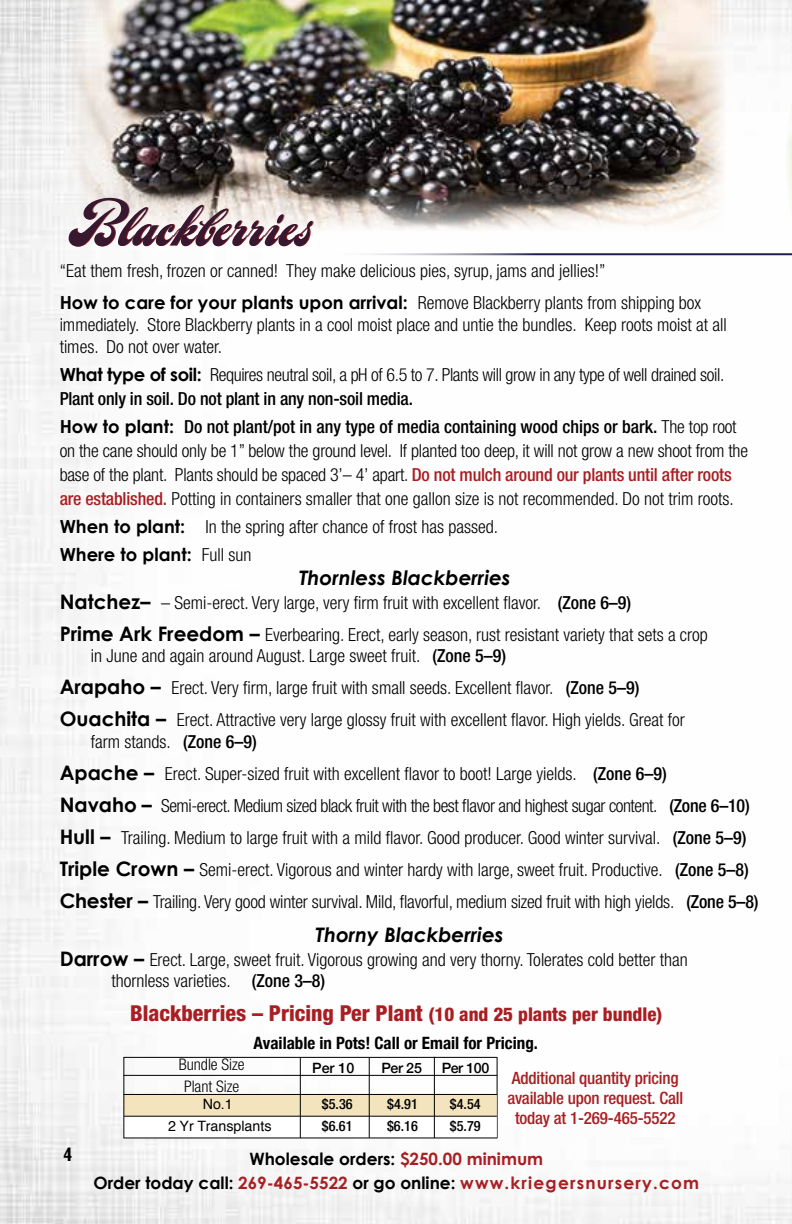
<style>
.page{position:relative;width:792px;height:1224px;background:#fff}
.page>*{position:absolute;margin:0;border:0;box-sizing:border-box;transform-origin:0 0}
.t1{font:50.2px "LHF Chicago Script";letter-spacing:.02em;color:#37182f}
.t2{font:800 condensed 22px "Helvetica Neue LT Std";color:#a91e22}
.t3{font:italic 700 20px "Century Gothic";color:#000}
.t4{font:700 condensed 20px "Gill Sans Nova";color:#000}
.t5{font:300 condensed 18px/32px "Helvetica Neue LT Std";color:#000}
.t6{font:300 condensed 18px/24px "Helvetica Neue LT Std";letter-spacing:-.02em;color:#000}
.t7{font:700 18px "Century Gothic";color:#000}
.t8{font:500 condensed 17px/20px "Helvetica Neue LT Std";letter-spacing:-.01em;color:#a91e22;text-align:center}
.t9{font:700 17px "Century Gothic";color:#a91e22}
.t10{font:700 condensed 17px "Helvetica Neue";color:#000}
.t11{font:700 17px "Century Gothic";color:#000}
.t12{font:300 condensed 16px "Helvetica Neue LT Std";color:#000}
.t13{font:500 condensed 14.2px "Helvetica Neue LT Std";color:#000}
.t14{font:14.2px "Helvetica";color:#000}
.t15{font:500 14.2px "Helvetica Neue";letter-spacing:-.03em;color:#000}
.s1{font-size:66.2px}
.s2{font-family:"Century Gothic";font-weight:700;font-stretch:normal}
.s3{font-weight:500}
.s4{font-weight:500;color:#a91e22}
.s5{font-family:"Helvetica Neue LT Std";font-weight:300;font-stretch:condensed}
.s6{font-family:"Century Gothic";font-weight:700;font-stretch:normal;font-size:20px}
.s7{font-size:19px}
.s8{color:#a91e22}
.s9{color:#000}
</style>
<div class="page">
<img style="left:0;top:0;width:792px;height:1224px">
<img style="left:785px;top:90px;width:7px;height:140px">
<img style="left:69px;top:0;width:657px;height:231px">
<hr style="left:320px;top:253px;width:472px;height:2px;background:#1f204a">
<hr style="left:497px;top:1057px;width:1px;height:81px;background:#000">
<hr style="left:124px;top:1057px;width:373px;height:1px;background:#000">
<svg style="left:125px;top:1095px;width:372px;height:43px"></svg>
<hr style="left:124px;top:1094px;width:373px;height:1px;background:#000">
<hr style="left:124px;top:1075px;width:373px;height:1px;background:#000">
<hr style="left:124px;top:1057px;width:1px;height:81px;background:#000">
<hr style="left:300px;top:1057px;width:1px;height:81px;background:#000">
<hr style="left:369px;top:1058px;width:1px;height:80px;background:#000">
<hr style="left:434px;top:1057px;width:1px;height:81px;background:#000">
<hr style="left:124px;top:1116px;width:373px;height:1px;background:#000">
<hr style="left:124px;top:1138px;width:373px;height:1px;background:#000">
<h1 class="t1" style="left:68px;top:199px;width:244px"><span class="s1">B</span>lackberries</h1>
<p class="t5" style="left:60px;top:254px;width:643px">“Eat them fresh, frozen or canned! They make delicious pies, syrup, jams and jellies!”<br><span class="s2">How to care for your plants upon arrival:</span> Remove Blackberry plants from shipping box</p>
<p class="t5" style="left:60px;top:313px;width:669px;line-height:22px">immediately. Store Blackberry plants in a cool moist place and untie the bundles. Keep roots moist at all times. Do not over water.</p>
<p class="t6" style="left:60px;top:362px;width:666px"><span class="s2">What type of soil:</span> Requires neutral soil, a pH of 6.5 to 7. Plants will grow in any type of well drained soil.<br><span class="s3">Plant only in soil. Do not plant in any non-soil media.</span></p>
<p class="t5" style="left:60px;top:414px;width:690px;line-height:24px"><span class="s2">How to plant:</span> <span class="s3">Do not plant/pot in any type of media containing wood chips or bark.</span> The top root on the cane should only be 1” below the ground level. If planted too deep, it will not grow a new shoot from the base of the plant. Plants should be spaced 3’– 4’ apart. <span class="s4">Do not mulch around our plants until after roots are established.</span> Potting in containers smaller that one gallon size is not recommended. Do not trim roots.</p>
<p class="t5" style="left:60px;top:510px;width:440px"><span class="s2">When to plant:</span> In the spring after chance of frost has passed.</p>
<p class="t7" style="left:60px;top:543px;width:193px">Where to plant: <span class="s5">Full sun</span></p>
<p class="t3" style="left:299px;top:564px;width:213px">Thornless Blackberries</p>
<p class="t5" style="left:60px;top:586px;width:650px"><span class="s6">Natchez–</span> – Semi-erect. Very large, very firm fruit with excellent flavor. <span class="s3">(Zone 6–9)<br></span><span class="s6">Prime Ark Freedom –</span> Everbearing. Erect, early season, rust resistant variety that sets a crop</p>
<p class="t5" style="left:60px;top:640px;width:627px;text-indent:31px">in June and again around August. Large sweet fruit. <span class="s3">(Zone 5–9)<br></span><span class="s6">Arapaho –</span> Erect. Very firm, large fruit with small seeds. Excellent flavor. <span class="s3">(Zone 5–9)<br></span><span class="s6">Ouachita –</span> Erect. Attractive very large glossy fruit with excellent flavor. High yields. Great for</p>
<p class="t5" style="left:60px;top:726px;width:700px;text-indent:31px">farm stands. <span class="s3">(Zone 6–9)<br></span><span class="s6">Apache –</span> Erect. Super-sized fruit with excellent flavor to boot! Large yields. <span class="s3">(Zone 6–9)<br></span><span class="s6">Navaho –</span> Semi-erect. Medium sized black fruit with the best flavor and highest sugar content. <span class="s3">(Zone 6–10)<br></span><span class="s6">Hull –</span> Trailing. Medium to large fruit with a mild flavor. Good producer. Good winter survival. <span class="s3">(Zone 5–9)<br></span><span class="s6">Triple Crown –</span> Semi-erect. Vigorous and winter hardy with large, sweet fruit. Productive. <span class="s3">(Zone 5–8)<br></span><span class="s6">Chester –</span> Trailing. Very good winter survival. Mild, flavorful, medium sized fruit with high yields. <span class="s3">(Zone 5–8)</span></p>
<p class="t3" style="left:316px;top:922px;width:189px">Thorny Blackberries</p>
<p class="t5" style="left:112px;top:948px;width:578px;line-height:21.6px;text-indent:-52px"><span class="s6">Darrow –</span> Erect. Large, sweet fruit. Vigorous growing and very thorny. Tolerates cold better than thornless varieties. <span class="s3">(Zone 3–8)</span></p>
<p class="t2" style="left:130px;top:999px;width:534px">Blackberries – Pricing Per Plant <span class="s7">(10 and 25 plants per bundle)</span></p>
<p class="t10" style="left:253px;top:1029px;width:286px">Available in Pots! Call or Email for Pricing.</p>
<p class="t4" style="left:63px;top:1141px;width:10px">4</p>
<p class="t12" style="left:179px;top:1056px;width:67px">Bundle Size</p>
<p class="t15" style="left:312px;top:1057px;width:44px">Per 10</p>
<p class="t15" style="left:382px;top:1057px;width:42px">Per 25</p>
<p class="t12" style="left:184px;top:1078px;width:57px">Plant Size</p>
<p class="t15" style="left:442px;top:1057px;width:49px">Per 100</p>
<p class="t14" style="left:203px;top:1093px;width:32px">No.1</p>
<p class="t13" style="left:322px;top:1096px;width:32px">$5.36</p>
<p class="t13" style="left:387px;top:1096px;width:32px">$4.91</p>
<p class="t13" style="left:450px;top:1096px;width:32px">$4.54</p>
<p class="t14" style="left:168px;top:1115px;width:105px">2 Yr Transplants</p>
<p class="t13" style="left:322px;top:1117px;width:32px">$6.61</p>
<p class="t13" style="left:387px;top:1117px;width:32px">$6.16</p>
<p class="t13" style="left:450px;top:1117px;width:32px">$5.79</p>
<p class="t8" style="left:508px;top:1068px;width:177px">Additional quantity pricing available upon request. Call today at 1-269-465-5522</p>
<p class="t11" style="left:249px;top:1148px;width:295px">Wholesale orders: <span class="s8">$250.00 minimum</span></p>
<p class="t9" style="left:93px;top:1172px;width:607px"><span class="s9">Order today call:</span> 269-465-5522 <span class="s9">or go online:</span> www.kriegersnursery.com</p>
</div>
